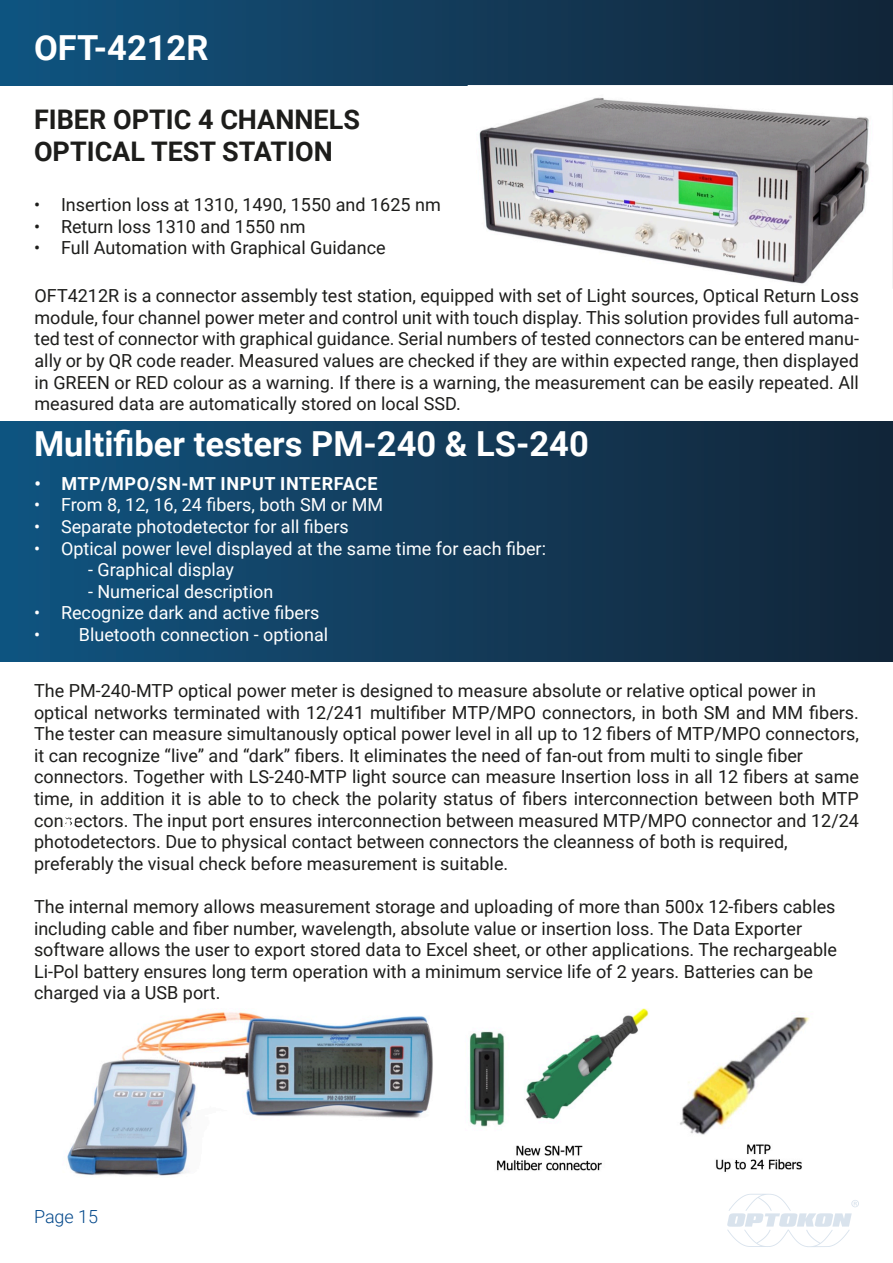
<style>
.page{position:relative;width:893px;height:1263px;background:#fff}
.page>*{position:absolute;margin:0;border:0;box-sizing:border-box;transform-origin:0 0}
.t1{font:700 34.5px "Roboto";color:#fff}
.t2{font:700 27px/32.4px "Roboto";color:#1d1d1b}
.t3{font:18px/21.6px "Roboto";color:#1d1d1b}
.t4{font:18px "Roboto";color:#fff}
.t5{font:700 18px "Roboto";letter-spacing:.035em;color:#fff}
.t6{font:300 18px "Roboto";color:#02478a}
</style>
<div class="page">
<div style="left:0;top:0;width:893px;height:85px;background:linear-gradient(to right,#115480,#132437)"></div>
<img style="left:468px;top:85px;width:425px;height:203px">
<div style="left:0;top:421px;width:893px;height:240px;background:linear-gradient(to right,#115480,#132437)"></div>
<img style="left:67px;top:1008px;width:743px;height:168px">
<svg style="left:0;top:0;width:1px;height:600px"></svg>
<svg style="left:727px;top:1194px;width:132px;height:53px"></svg>
<h1 class="t1" style="left:34px;top:23px;width:176px">OFT-4212R</h1>
<h2 class="t2" style="left:34px;top:102px;width:327px">FIBER OPTIC 4 CHANNELS<br>OPTICAL TEST STATION</h2>
<p class="t3" style="left:34px;top:193px;width:408px">• Insertion loss at 1310, 1490, 1550 and 1625 nm</p>
<p class="t3" style="left:34px;top:215px;width:273px">• Return loss 1310 and 1550 nm</p>
<p class="t3" style="left:34px;top:237px;width:353px">• Full Automation with Graphical Guidance</p>
<p class="t3" style="left:35px;top:284px;width:826px;text-align:justify">OFT4212R is a connector assembly test station, equipped with set of Light sources, Optical Return Loss module, four channel power meter and control unit with touch display. This solution provides full automa&shy;ted test of connector with graphical guidance. Serial numbers of tested connectors can be entered manu&shy;ally or by QR code reader. Measured values are checked if they are within expected range, then displayed in GREEN or RED colour as a warning. If there is a warning, the measurement can be easily repeated. All measured data are automatically stored on local SSD.</p>
<h1 class="t1" style="left:34px;top:419px;width:556px">Multifiber testers PM-240 &amp; LS-240</h1>
<p class="t5" style="left:34px;top:471px;width:345px">• MTP/MPO/SN-MT INPUT INTERFACE</p>
<p class="t4" style="left:34px;top:492px;width:351px">• From 8, 12, 16, 24 fibers, both SM or MM</p>
<p class="t4" style="left:34px;top:514px;width:316px">• Separate photodetector for all fibers</p>
<p class="t4" style="left:34px;top:535px;width:514px">• Optical power level displayed at the same time for each fiber:</p>
<p class="t4" style="left:88px;top:557px;width:148px">- Graphical display</p>
<p class="t4" style="left:88px;top:579px;width:187px">- Numerical description</p>
<p class="t4" style="left:34px;top:600px;width:287px">• Recognize dark and active fibers</p>
<p class="t4" style="left:34px;top:622px;width:296px">• Bluetooth connection - optional</p>
<p class="t3" style="left:34px;top:679px;width:826px">The PM-240-MTP optical power meter is designed to measure absolute or relative optical power in optical networks terminated with 12/241 multifiber MTP/MPO connectors, in both SM and MM fibers.<br>The tester can measure simultanously optical power level in all up to 12 fibers of MTP/MPO connectors, it can recognize “live” and “dark” fibers. It eliminates the need of fan-out from multi to single fiber connectors. Together with LS-240-MTP light source can measure Insertion loss in all 12 fibers at same time, in addition it is able to to check the polarity status of fibers interconnection between both MTP connectors. The input port ensures interconnection between measured MTP/MPO connector and 12/24 photodetectors. Due to physical contact between connectors the cleanness of both is required, preferably the visual check before measurement is suitable.</p>
<p class="t3" style="left:34px;top:895px;width:804px">The internal memory allows measurement storage and uploading of more than 500x 12-fibers cables including cable and fiber number, wavelength, absolute value or insertion loss. The Data Exporter software allows the user to export stored data to Excel sheet, or other applications. The rechargeable Li-Pol battery ensures long term operation with a minimum service life of 2 years. Batteries can be charged via a USB port.</p>
<p class="t6" style="left:34px;top:1204px;width:66px">Page 15</p>
</div>
